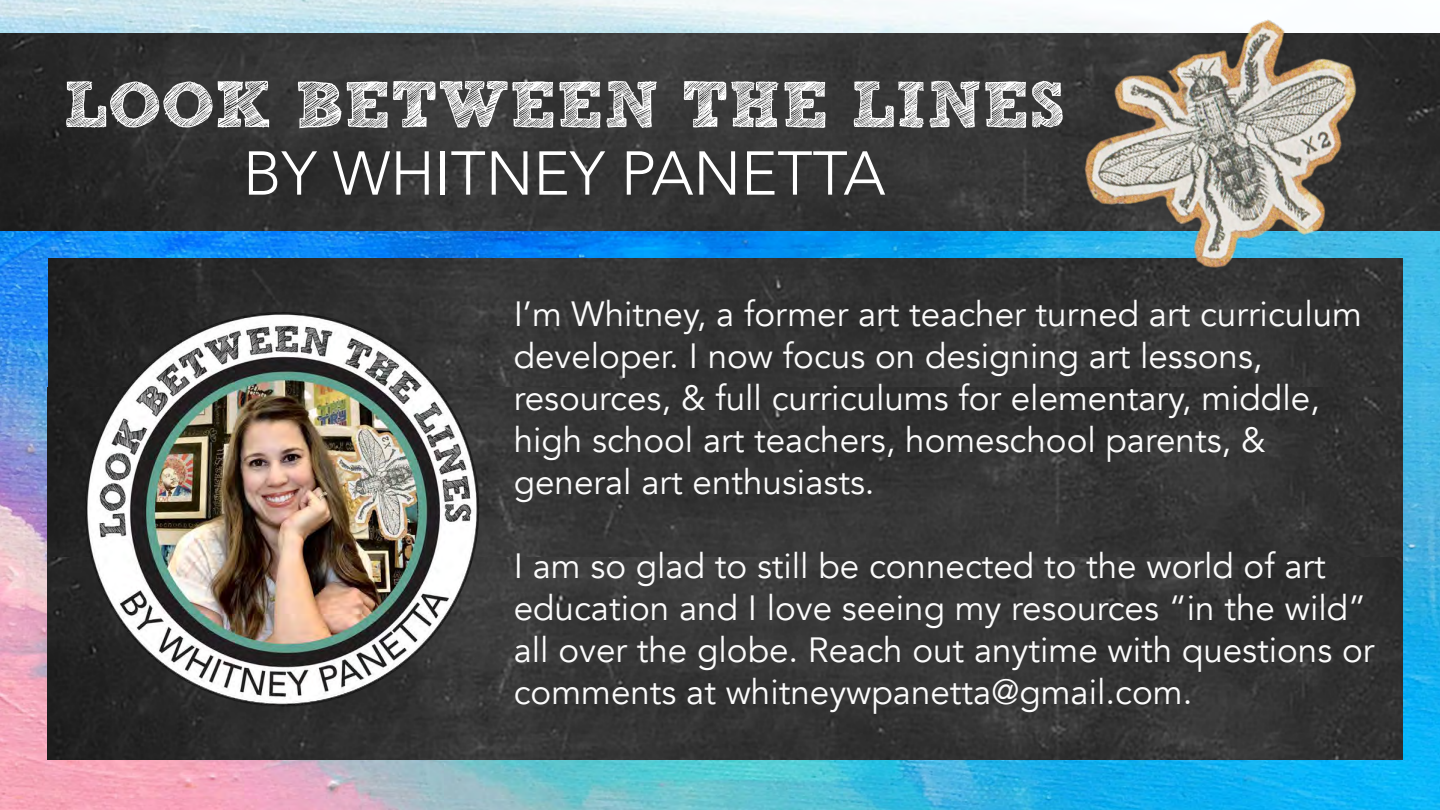
<style>
.page{position:relative;width:1440px;height:810px;background:#fff}
.page>*{position:absolute;margin:0;border:0;box-sizing:border-box;transform-origin:0 0}
.t1{font:700 65px "Sketch Block";color:#fff}
.t2{font:300 61.25px "Avenir";color:#fff}
.t3{font:35px/42px "Avenir";color:#fcfcfc}
</style>
<div class="page">
<img style="left:0;top:0;width:1440px;height:810px">
<img style="left:48px;top:258px;width:1355px;height:170px">
<img style="left:0;top:34px;width:1440px;height:196px">
<img style="left:47px;top:557px;width:1355px;height:202px">
<img style="left:47px;top:387px;width:1355px;height:170px">
<img style="left:82px;top:307px;width:399px;height:399px">
<img style="left:1052px;top:0;width:356px;height:315px">
<p class="t1" style="left:63px;top:64px;width:1003px">LOOK BETWEEN THE LINES</p>
<p class="t2" style="left:243px;top:137px;width:644px">BY WHITNEY PANETTA</p>
<p class="t3" style="left:514px;top:293px;width:850px">I’m Whitney, a former art teacher turned art curriculum developer. I now focus on designing art lessons,</p>
<p class="t3" style="left:514px;top:377px;width:808px">resources, &amp; full curriculums for elementary, middle, high school art teachers, homeschool parents, &amp;</p>
<p class="t3" style="left:514px;top:461px;width:362px">general art enthusiasts.</p>
<p class="t3" style="left:514px;top:545px;width:862px">I am so glad to still be connected to the world of art education and I love seeing my resources “in the wild” all over the globe. Reach out anytime with questions or comments at whitneywpanetta@gmail.com.</p>
</div>
